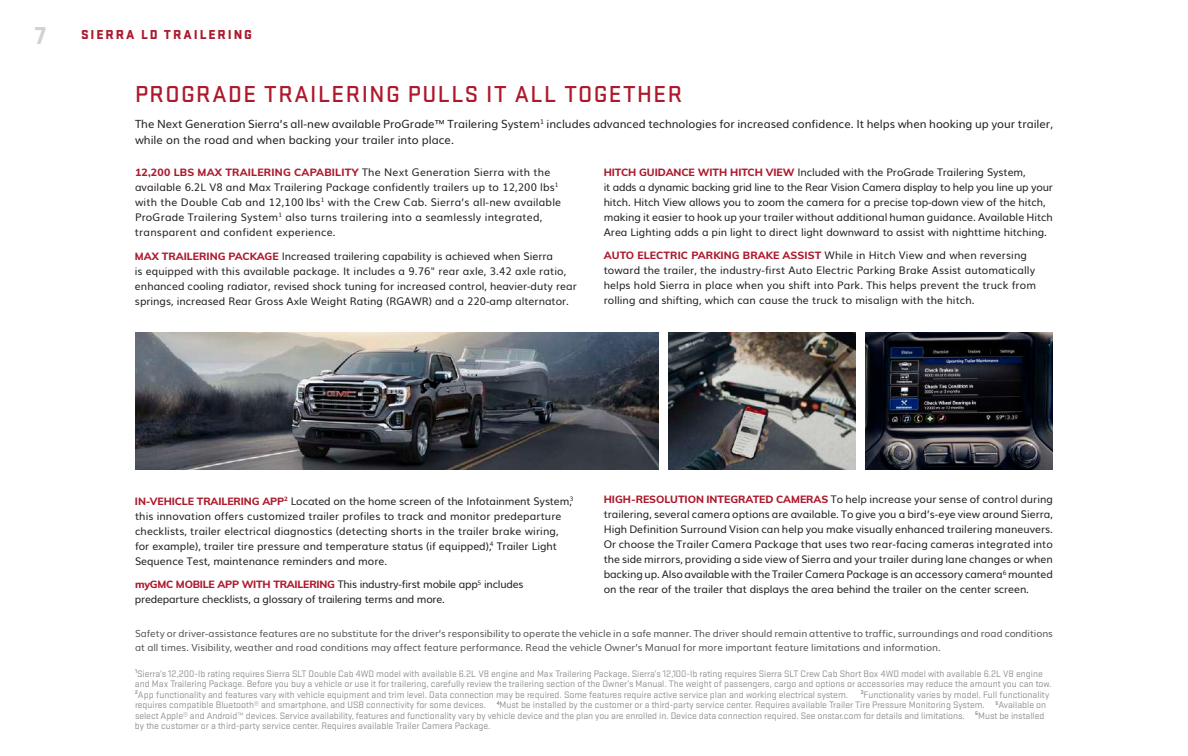
<style>
.page{position:relative;width:1188px;height:756px;background:#fff}
.page>*{position:absolute;margin:0;border:0;box-sizing:border-box;transform-origin:0 0}
.t1{font:900 25.5px "Stratum GMC";color:#d1d2d4}
.t2{font:500 24px "Stratum GMC";letter-spacing:.06em;color:#ad192c}
.t3{font:900 13.5px "Stratum GMC";letter-spacing:.14em;color:#ad192c}
.t4{font:11.25px/16.5px "Muli";color:#231f20}
.t5{font:10.5px/15px "Muli";color:#231f20}
.t6{font:10.5px/15px "Muli";letter-spacing:.02em;color:#231f20}
.t7{font:10.5px/15px "Muli";letter-spacing:-.02em;color:#231f20}
.t8{font:9.75px/10.5px "Stratum GMC";color:#8e9091}
.t9{font:9.75px/13.5px "Muli";color:#54555a}
.s1{font-weight:800;color:#ad192c}
</style>
<div class="page">
<img style="left:135px;top:332px;width:524px;height:137px">
<img style="left:668px;top:332px;width:188px;height:137px">
<img style="left:865px;top:332px;width:188px;height:137px">
<h1 class="t1" style="left:35px;top:16px;width:13px">7</h1>
<p class="t3" style="left:81px;top:25px;width:173px">SIERRA LD TRAILERING</p>
<h2 class="t2" style="left:135px;top:78px;width:549px">PROGRADE TRAILERING PULLS IT ALL TOGETHER</h2>
<p class="t4" style="left:135px;top:114px;width:920px">The Next Generation Sierra’s all-new available ProGrade™ Trailering System<sup>1</sup> includes advanced technologies for increased confidence. It helps when hooking up your trailer, while on the road and when backing your trailer into place.</p>
<p class="t6" style="left:135px;top:164px;width:428px"><span class="s1">12,200 LBS MAX TRAILERING CAPABILITY</span> The Next Generation Sierra with the available 6.2L V8 and Max Trailering Package confidently trailers up to 12,200 lbs<sup>1 </sup>with the Double Cab and 12,100 lbs<sup>1</sup> with the Crew Cab. Sierra’s all-new available ProGrade Trailering System<sup>1</sup> also turns trailering into a seamlessly integrated, transparent and confident experience.</p>
<p class="t5" style="left:135px;top:247px;width:443px"><span class="s1">MAX TRAILERING PACKAGE</span> Increased trailering capability is achieved when Sierra<br>is equipped with this available package. It includes a 9.76" rear axle, 3.42 axle ratio, enhanced cooling radiator, revised shock tuning for increased control, heavier-duty rear springs, increased Rear Gross Axle Weight Rating (RGAWR) and a 220-amp alternator.</p>
<p class="t5" style="left:604px;top:164px;width:451px"><span class="s1">HITCH GUIDANCE WITH HITCH VIEW</span> Included with the ProGrade Trailering System,<br>it adds a dynamic backing grid line to the Rear Vision Camera display to help you line up your hitch. Hitch View allows you to zoom the camera for a precise top-down view of the hitch, making it easier to hook up your trailer without additional human guidance. Available Hitch Area Lighting adds a pin light to direct light downward to assist with nighttime hitching.</p>
<p class="t5" style="left:604px;top:247px;width:434px"><span class="s1">AUTO ELECTRIC PARKING BRAKE ASSIST</span> While in Hitch View and when reversing toward the trailer, the industry-first Auto Electric Parking Brake Assist automatically helps hold Sierra in place when you shift into Park. This helps prevent the truck from rolling and shifting, which can cause the truck to misalign with the hitch.</p>
<p class="t5" style="left:135px;top:493px;width:440px"><span class="s1">IN-VEHICLE TRAILERING APP</span><sup>2</sup> Located on the home screen of the Infotainment System,<sup>3 </sup>this innovation offers customized trailer profiles to track and monitor predeparture checklists, trailer electrical diagnostics (detecting shorts in the trailer brake wiring, for example), trailer tire pressure and temperature status (if equipped),<sup>4</sup> Trailer Light Sequence Test, maintenance reminders and more.</p>
<p class="t7" style="left:135px;top:576px;width:390px"><span class="s1">myGMC MOBILE APP WITH TRAILERING</span> This industry-first mobile app<sup>5</sup> includes predeparture checklists, a glossary of trailering terms and more.</p>
<p class="t5" style="left:604px;top:491px;width:451px;text-align:justify"><span class="s1">HIGH-RESOLUTION INTEGRATED CAMERAS</span> To help increase your sense of control during trailering, several camera options are available. To give you a bird’s-eye view around Sierra, High Definition Surround Vision can help you make visually enhanced trailering maneuvers.<br>Or choose the Trailer Camera Package that uses two rear-facing cameras integrated into the side mirrors, providing a side view of Sierra and your trailer during lane changes or when backing up. Also available with the Trailer Camera Package is an accessory camera<sup>6</sup> mounted on the rear of the trailer that displays the area behind the trailer on the center screen.</p>
<p class="t9" style="left:135px;top:626px;width:919px">Safety or driver-assistance features are no substitute for the driver’s responsibility to operate the vehicle in a safe manner. The driver should remain attentive to traffic, surroundings and road conditions at all times. Visibility, weather and road conditions may affect feature performance. Read the vehicle Owner’s Manual for more important feature limitations and information.</p>
<p class="t8" style="left:135px;top:668px;width:918px"><sup>1</sup>Sierra’s 12,200-lb rating requires Sierra SLT Double Cab 4WD model with available 6.2L V8 engine and Max Trailering Package. Sierra’s 12,100-lb rating requires Sierra SLT Crew Cab Short Box 4WD model with available 6.2L V8 engine and Max Trailering Package. Before you buy a vehicle or use it for trailering, carefully review the trailering section of the Owner’s Manual. The weight of passengers, cargo and options or accessories may reduce the amount you can tow.<br><sup>2</sup>App functionality and features vary with vehicle equipment and trim level. Data connection may be required. Some features require active service plan and working electrical system.</p>
<p class="t8" style="left:135px;top:689px;width:916px;text-indent:726px"><sup>3</sup>Functionality varies by model. Full functionality requires compatible Bluetooth® and smartphone, and USB connectivity for some devices. <sup>4</sup>Must be installed by the customer or a third-party service center. Requires available Trailer Tire Pressure Monitoring System. <sup>5</sup>Available on select Apple® and Android™ devices. Service availability, features and functionality vary by vehicle device and the plan you are enrolled in. Device data connection required. See onstar.com for details and limitations. <sup>6</sup>Must be installed by the customer or a third-party service center. Requires available Trailer Camera Package.</p>
</div>
